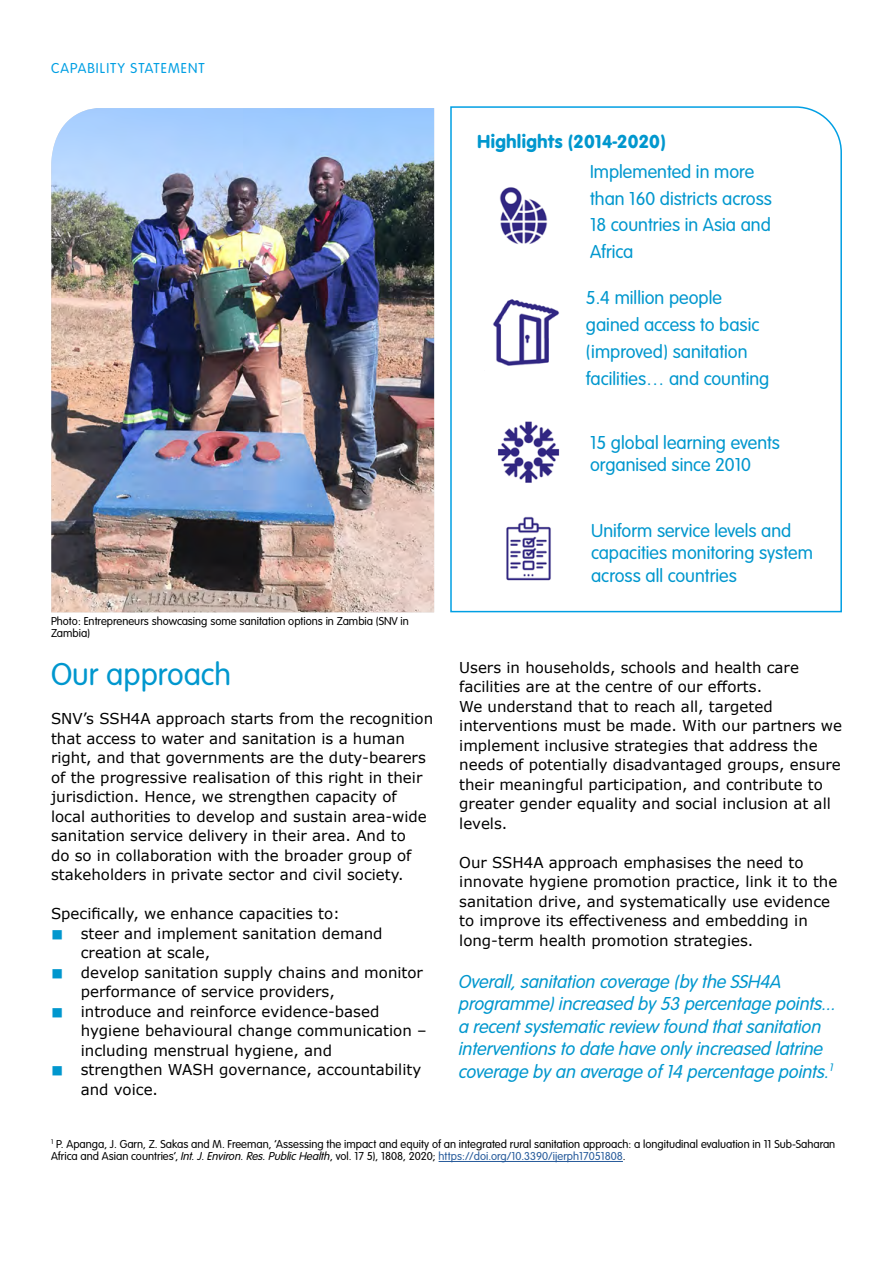
<style>
.page{position:relative;width:893px;height:1263px;background:#fff}
.page>*{position:absolute;margin:0;border:0;box-sizing:border-box;transform-origin:0 0}
.t1{font:300 33px "VAG Rundschrift D";color:#0097ce}
.t2{font:300 19.5px/26.7px "VAG Rundschrift D";color:#0097ce}
.t3{font:italic 300 19.5px/22.5px "VAG Rundschrift D";color:#0097ce}
.t4{font:19.5px "VAG Rundschrift D";color:#0097ce}
.t5{font:15px/19.5px "Verdana";color:#000}
.t6{font:300 15px "VAG Rundschrift D";letter-spacing:.07em;color:#009fe3}
.t7{font:300 12px/12px "VAG Rundschrift D";color:#000}
.s1{font-style:italic}
.s2{color:#275b9b}
</style>
<div class="page">
<img style="left:51px;top:108px;width:383px;height:504px">
<svg style="left:450px;top:106px;width:392px;height:507px"></svg>
<img style="left:485px;top:296px;width:74px;height:74px">
<img style="left:483px;top:414px;width:90px;height:76px">
<img style="left:483px;top:511px;width:90px;height:76px">
<img style="left:479px;top:178px;width:90px;height:76px">
<hr style="left:439px;top:1161px;width:184px;height:1px;background:#275b9b">
<p class="t6" style="left:51px;top:59px;width:155px">CAPABILITY STATEMENT</p>
<p class="t7" style="left:51px;top:616px;width:359px">Photo: Entrepreneurs showcasing some sanitation options in Zambia (SNV in<br>Zambia)</p>
<h1 class="t1" style="left:51px;top:656px;width:182px">Our approach</h1>
<p class="t5" style="left:51px;top:709px;width:384px">SNV’s SSH4A approach starts from the recognition that access to water and sanitation is a human right, and that governments are the duty-bearers of the progressive realisation of this right in their jurisdiction. Hence, we strengthen capacity of local authorities to develop and sustain area-wide sanitation service delivery in their area. And to<br>do so in collaboration with the broader group of stakeholders in private sector and civil society.</p>
<p class="t5" style="left:81px;top:904px;width:347px;text-indent:-30px">Specifically, we enhance capacities to:<br>steer and implement sanitation demand creation at scale,<br>develop sanitation supply chains and monitor performance of service providers,<br>introduce and reinforce evidence-based hygiene behavioural change communication – including menstrual hygiene, and<br>strengthen WASH governance, accountability and voice.</p>
<h2 class="t4" style="left:477px;top:130px;width:190px">Highlights (2014-2020)</h2>
<h2 class="t2" style="left:590px;top:158px;width:183px">Implemented in more than 160 districts across<br>18 countries in Asia and<br>Africa</h2>
<h2 class="t2" style="left:586px;top:285px;width:185px">5.4 million people gained access to basic (improved) sanitation facilities… and counting</h2>
<h2 class="t2" style="left:590px;top:431px;width:191px;line-height:22.5px">15 global learning events organised since 2010</h2>
<h2 class="t2" style="left:591px;top:520px;width:223px;line-height:22.5px">Uniform service levels and capacities monitoring system across all countries</h2>
<p class="t5" style="left:459px;top:657px;width:384px">Users in households, schools and health care facilities are at the centre of our efforts.<br>We understand that to reach all, targeted interventions must be made. With our partners we implement inclusive strategies that address the needs of potentially disadvantaged groups, ensure their meaningful participation, and contribute to greater gender equality and social inclusion at all levels.</p>
<p class="t5" style="left:459px;top:852px;width:380px">Our SSH4A approach emphasises the need to innovate hygiene promotion practice, link it to the sanitation drive, and systematically use evidence to improve its effectiveness and embedding in long-term health promotion strategies.</p>
<p class="t3" style="left:459px;top:969px;width:378px">Overall, sanitation coverage (by the SSH4A programme) increased by 53 percentage points... a recent systematic review found that sanitation interventions to date have only increased latrine coverage by an average of 14 percentage points.<sup>1</sup></p>
<p class="t7" style="left:51px;top:1139px;width:786px"><sup>1</sup> P. Apanga, J. Garn, Z. Sakas and M. Freeman, ‘Assessing the impact and equity of an integrated rural sanitation approach: a longitudinal evaluation in 11 Sub-Saharan<br>Africa and Asian countries’, <span class="s1">Int. J. Environ. Res. Public Health</span>, vol. 17 5), 1808, 2020; <span class="s2">https://doi.org/10.3390/ijerph17051808</span>.</p>
</div>
